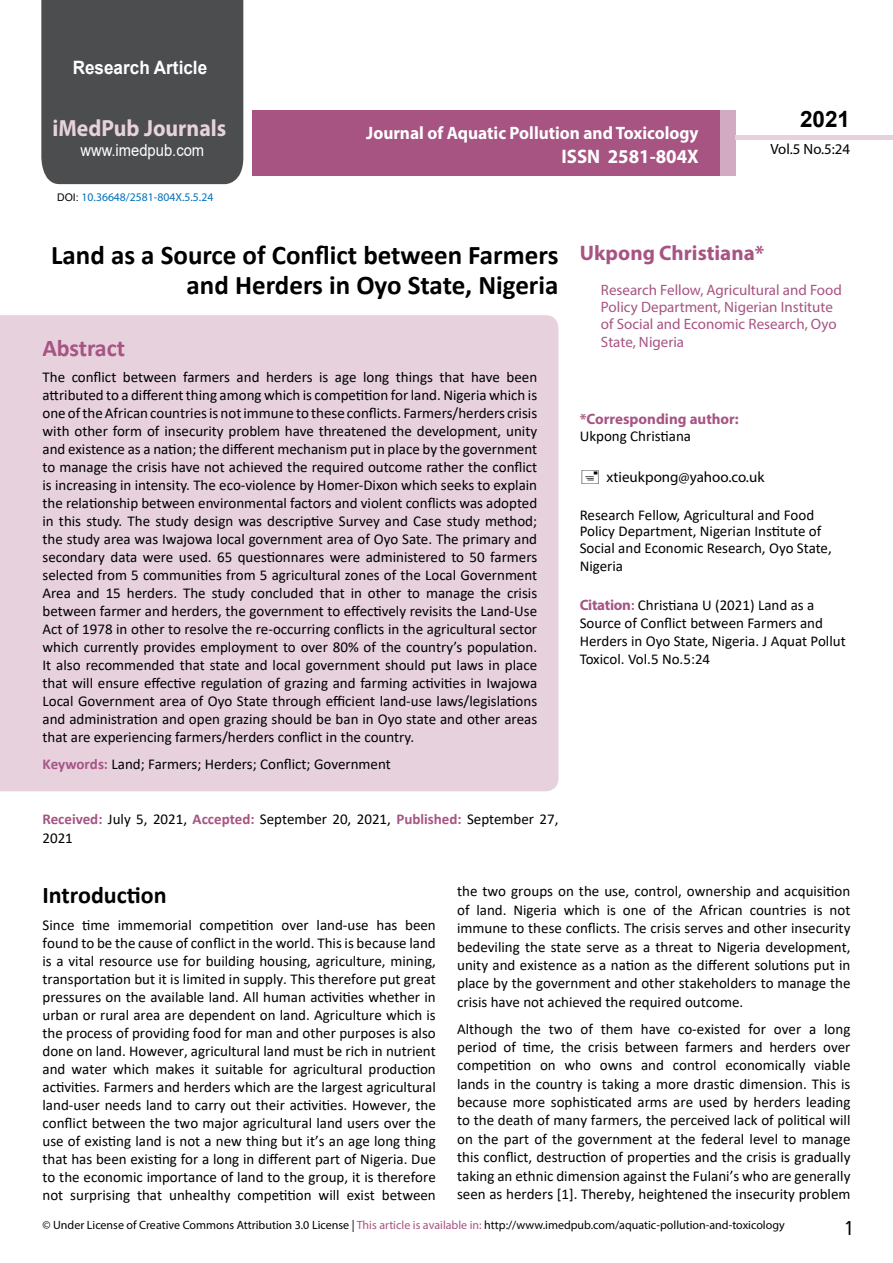
<style>
.page{position:relative;width:893px;height:1263px;background:#fff}
.page>*{position:absolute;margin:0;border:0;box-sizing:border-box;transform-origin:0 0}
.t1{font:700 27px/29.7px "Calibri";color:#000;text-align:right}
.t2{font:25.5px "Tunga";color:#000}
.t3{font:700 24px "Calibri";color:#000}
.t4{font:700 24px "Calibri";letter-spacing:-.005em;color:#a75483}
.t5{font:700 23.4px "Myriad Pro";color:#e6d1dd;scale:.93 1}
.t6{font:700 22.5px "Arial";color:#000}
.t7{font:700 21px "Myriad Pro";color:#a75483}
.t8{font:700 19.65px "Myriad Pro";color:#fff;scale:.96 1}
.t9{font:700 18.45px "Arial";color:#fff;scale:.93 1}
.t10{font:700 18px "Myriad Pro";color:#fff;scale:.96 1}
.t11{font:16.5px "Arial";color:#fff;scale:.89 1}
.t12{font:15px/18px "Calibri";color:#000;text-align:justify}
.t13{font:15px/17.4px "Myriad Pro";color:#a75483}
.t14{font:15px "Myriad Pro";color:#000}
.t15{font:700 15px "Myriad Pro";color:#a75483}
.t16{font:14.85px "Myriad Pro";color:#000}
.t17{font:12px "Myriad Pro";color:#000}
.t18{font:11.7px "Myriad Pro";color:#0072bc}
.s1{font-family:"Arial";font-size:10.5px;color:#000}
.s2{font-weight:700;color:#a75483}
.s3{font-family:"Myriad Pro";font-weight:700;color:#a75483}
.s4{color:#a75483}
</style>
<div class="page">
<div style="left:252px;top:110px;width:469px;height:66px;background:#a75483"></div>
<div style="left:720px;top:110px;width:16px;height:66px;background:#d2aac1"></div>
<div style="left:41px;top:0;width:202px;height:184px;background:#4c4d4f"></div>
<div style="left:736px;top:135px;width:157px;height:5px;background:#e6d1dd"></div>
<div style="left:0;top:315px;width:558px;height:476px;background:#e6d1dd"></div>
<p class="t9" style="left:73px;top:54px;width:146px">Research Article</p>
<h3 class="t5" style="left:52px;top:113px;width:188px">iMedPub Journals</h3>
<p class="t11" style="left:80px;top:139px;width:141px">www.imedpub.com</p>
<p class="t18" style="left:57px;top:189px;width:158px"><span class="s1">DOI:</span> 10.36648/2581-804X.5.5.24</p>
<p class="t10" style="left:366px;top:121px;width:348px">Journal of Aquatic Pollution and Toxicology</p>
<h3 class="t8" style="left:561px;top:144px;width:144px">ISSN 2581-804X</h3>
<h3 class="t6" style="left:800px;top:104px;width:52px">2021</h3>
<p class="t16" style="left:770px;top:140px;width:81px">Vol.5 No.5:24</p>
<h1 class="t1" style="left:51px;top:240px;width:509px">Land as a Source of Conflict between Farmers and Herders in Oyo State, Nigeria</h1>
<h3 class="t4" style="left:43px;top:331px;width:84px">Abstract</h3>
<p class="t12" style="left:43px;top:368px;width:496px">The conflict between farmers and herders is age long things that have been attributed to a different thing among which is competition for land. Nigeria which is one of the African countries is not immune to these conflicts. Farmers/herders crisis with other form of insecurity problem have threatened the development, unity and existence as a nation; the different mechanism put in place by the government to manage the crisis have not achieved the required outcome rather the conflict is increasing in intensity. The eco-violence by Homer-Dixon which seeks to explain the relationship between environmental factors and violent conflicts was adopted in this study. The study design was descriptive Survey and Case study method; the study area was Iwajowa local government area of Oyo Sate. The primary and secondary data were used. 65 questionnares were administered to 50 farmers selected from 5 communities from 5 agricultural zones of the Local Government Area and 15 herders. The study concluded that in other to manage the crisis between farmer and herders, the government to effectively revisits the Land-Use Act of 1978 in other to resolve the re-occurring conflicts in the agricultural sector which currently provides employment to over 80% of the country’s population.<br>It also recommended that state and local government should put laws in place that will ensure effective regulation of grazing and farming activities in Iwajowa Local Government area of Oyo State through efficient land-use laws/legislations and administration and open grazing should be ban in Oyo state and other areas that are experiencing farmers/herders conflict in the country.</p>
<p class="t12" style="left:43px;top:755px;width:350px"><span class="s2">Keywords:</span> Land; Farmers; Herders; Conflict; Government</p>
<p class="t12" style="left:43px;top:809px;width:517px;line-height:18.8px"><span class="s2">Received:</span> July 5, 2021, <span class="s2">Accepted:</span> September 20, 2021, <span class="s2">Published:</span> September 27,<br>2021</p>
<h3 class="t7" style="left:580px;top:239px;width:186px">Ukpong Christiana*</h3>
<p class="t13" style="left:601px;top:280px;width:242px">Research Fellow, Agricultural and Food Policy Department, Nigerian Institute of Social and Economic Research, Oyo State, Nigeria</p>
<p class="t15" style="left:580px;top:409px;width:161px">*Corresponding author:</p>
<p class="t12" style="left:580px;top:427px;width:113px">Ukpong Christiana</p>
<p class="t14" style="left:606px;top:468px;width:159px">xtieukpong@yahoo.co.uk</p>
<p class="t12" style="left:580px;top:506px;width:254px;line-height:16.5px;text-align:left">Research Fellow, Agricultural and Food<br>Policy Department, Nigerian Institute of<br>Social and Economic Research, Oyo State,</p>
<p class="t12" style="left:580px;top:556px;width:45px">Nigeria</p>
<p class="t12" style="left:580px;top:595px;width:267px;text-align:left"><span class="s3">Citation</span><span class="s2">:</span> Christiana U (2021) Land as a Source of Conflict between Farmers and Herders in Oyo State, Nigeria. J Aquat Pollut Toxicol. Vol.5 No.5:24</p>
<h3 class="t3" style="left:43px;top:878px;width:126px">Introduction</h3>
<p class="t12" style="left:43px;top:915px;width:395px">Since time immemorial competition over land-use has been found to be the cause of conflict in the world. This is because land is a vital resource use for building housing, agriculture, mining, transportation but it is limited in supply. This therefore put great pressures on the available land. All human activities whether in urban or rural area are dependent on land. Agriculture which is the process of providing food for man and other purposes is also done on land. However, agricultural land must be rich in nutrient and water which makes it suitable for agricultural production activities. Farmers and herders which are the largest agricultural land-user needs land to carry out their activities. However, the conflict between the two major agricultural land users over the use of existing land is not a new thing but it’s an age long thing that has been existing for a long in different part of Nigeria. Due to the economic importance of land to the group, it is therefore not surprising that unhealthy competition will exist between</p>
<p class="t12" style="left:457px;top:882px;width:395px">the two groups on the use, control, ownership and acquisition of land. Nigeria which is one of the African countries is not immune to these conflicts. The crisis serves and other insecurity bedeviling the state serve as a threat to Nigeria development, unity and existence as a nation as the different solutions put in place by the government and other stakeholders to manage the crisis have not achieved the required outcome.</p>
<p class="t12" style="left:457px;top:1019px;width:395px;line-height:18.5px">Although the two of them have co-existed for over a long period of time, the crisis between farmers and herders over competition on who owns and control economically viable lands in the country is taking a more drastic dimension. This is because more sophisticated arms are used by herders leading to the death of many farmers, the perceived lack of political will on the part of the government at the federal level to manage this conflict, destruction of properties and the crisis is gradually taking an ethnic dimension against the Fulani’s who are generally seen as herders [1]. Thereby, heightened the insecurity problem</p>
<p class="t17" style="left:43px;top:1218px;width:744px">© Under License of Creative Commons Attribution 3.0 License | <span class="s4">This article is available in:</span> http://www.imedpub.com/aquatic-pollution-and-toxicology</p>
<h2 class="t2" style="left:845px;top:1211px;width:9px">1</h2>
</div>
